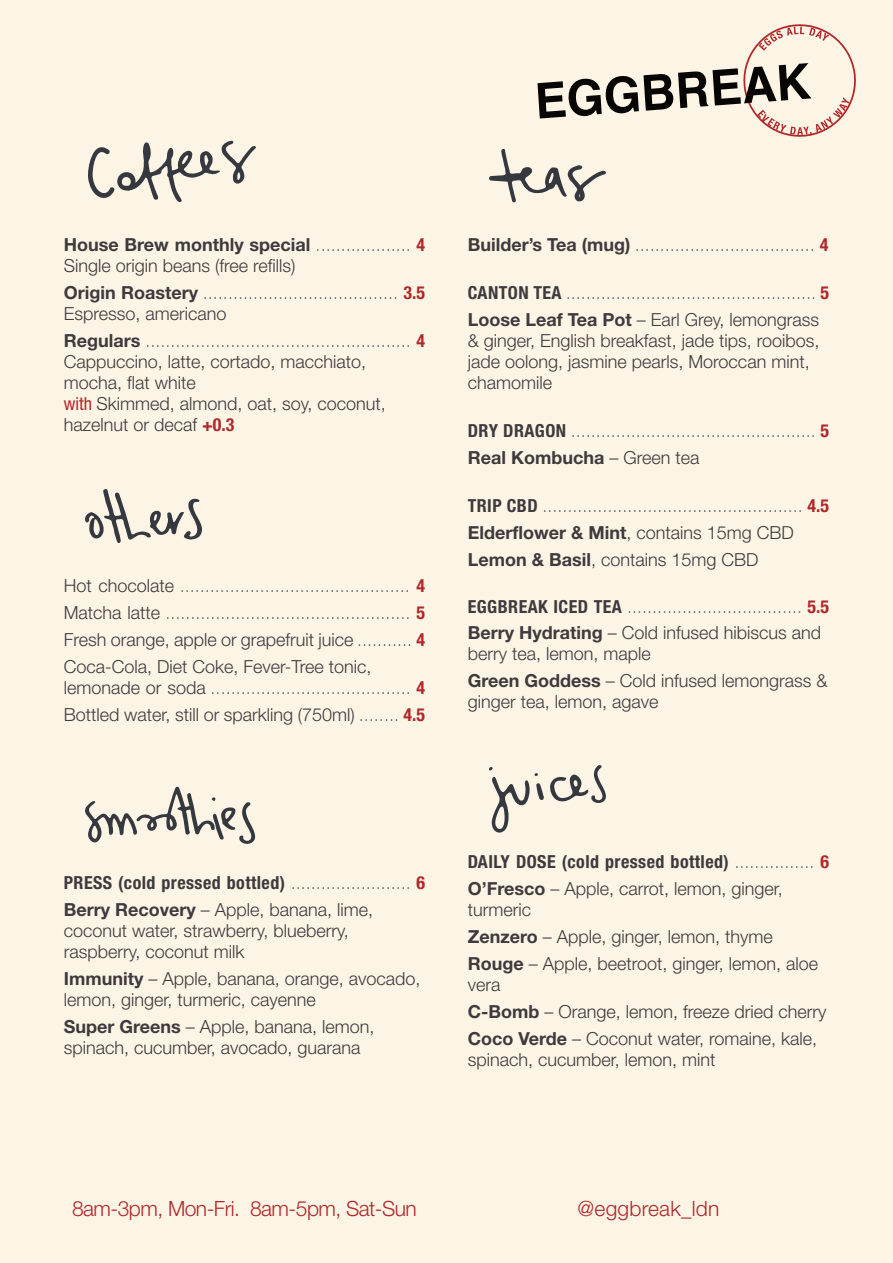
<style>
.page{position:relative;width:893px;height:1263px;background:#fcf5e5}
.page>*{position:absolute;margin:0;border:0;box-sizing:border-box;transform-origin:0 0}
.t1{font:300 21px "Helvetica Neue";letter-spacing:-.025em;color:#b1272a}
.t2{font:300 21px "Helvetica Neue";letter-spacing:.01em;color:#b1272a}
.t3{font:300 18px/21px "Helvetica Neue";color:#3e3a3d}
.t4{font:100 18px/27px "Helvetica Neue";color:#3e3a3d}
.t5{font:700 condensed 18px/27px "Helvetica Neue";letter-spacing:.025em;color:#3e3a3d}
.s1{font-weight:700}
.s2{font-weight:100}
.s3{font-weight:700;font-stretch:condensed;color:#b1272a}
.s4{font-weight:300}
.s5{font-weight:400;font-stretch:condensed;color:#b1272a}
.s6{font-weight:700;font-stretch:condensed}
.s7{font-weight:100;font-stretch:normal}
.s8{color:#b1272a}
.s9{font-stretch:normal}
.s10{font-weight:300;font-stretch:normal}
</style>
<div class="page">
<svg style="left:88px;top:140px;width:168px;height:62px"></svg>
<svg style="left:489px;top:149px;width:117px;height:53px"></svg>
<svg style="left:85px;top:489px;width:117px;height:54px"></svg>
<svg style="left:85px;top:786px;width:171px;height:58px"></svg>
<svg style="left:489px;top:765px;width:117px;height:68px"></svg>
<svg style="left:537px;top:24px;width:319px;height:113px"></svg>
<p class="t3" style="left:64px;top:236px;width:363px"><span class="s1">House Brew monthly special</span> <span class="s2">...................</span> <span class="s3">4<br></span>Single origin beans (free refills)</p>
<p class="t4" style="left:64px;top:283px;width:363px;line-height:21px"><span class="s1">Origin Roastery</span> ....................................... <span class="s3">3.5<br></span><span class="s4">Espresso, americano</span></p>
<p class="t3" style="left:64px;top:332px;width:363px"><span class="s1">Regulars</span> <span class="s2">.....................................................</span> <span class="s3">4<br></span>Cappuccino, latte, cortado, macchiato, mocha, flat white<br><span class="s5">with</span> Skimmed, almond, oat, soy, coconut, hazelnut or decaf <span class="s3">+0.3</span></p>
<p class="t4" style="left:64px;top:572px;width:363px;text-align:justify"><span class="s4">Hot chocolate</span> .............................................. <span class="s3">4<br></span><span class="s4">Matcha latte</span> ................................................. <span class="s3">5<br></span><span class="s4">Fresh orange, apple or grapefruit juice</span> ........... <span class="s3">4<br></span><span class="s4">Coca-Cola, Diet Coke, Fever-Tree tonic,</span></p>
<p class="t3" style="left:64px;top:675px;width:363px;line-height:27px">lemonade or soda <span class="s2">........................................</span> <span class="s3">4<br></span>Bottled water, still or sparkling (750ml) <span class="s2">........</span> <span class="s3">4.5</span></p>
<p class="t4" style="left:468px;top:232px;width:362px"><span class="s1">Builder’s Tea (mug)</span> .................................... <span class="s3">4</span></p>
<p class="t4" style="left:468px;top:280px;width:363px"><span class="s6">CANTON TEA</span> .................................................. <span class="s3">5<br></span><span class="s1">Loose Leaf Tea Pot</span> <span class="s4">– Earl Grey, lemongrass</span></p>
<p class="t3" style="left:468px;top:332px;width:353px">&amp; ginger, English breakfast, jade tips, rooibos, jade oolong, jasmine pearls, Moroccan mint, chamomile</p>
<p class="t4" style="left:468px;top:418px;width:363px"><span class="s6">DRY DRAGON</span> ................................................. <span class="s3">5<br></span><span class="s1">Real Kombucha</span> <span class="s4">– Green tea</span></p>
<p class="t4" style="left:468px;top:493px;width:363px"><span class="s6">TRIP CBD</span> .................................................... <span class="s3">4.5<br></span><span class="s1">Elderflower &amp; Mint</span><span class="s4">, contains 15mg CBD<br></span><span class="s1">Lemon &amp; Basil</span><span class="s4">, contains 15mg CBD</span></p>
<p class="t4" style="left:468px;top:594px;width:363px;line-height:25.5px"><span class="s6">EGGBREAK ICED TEA</span> ................................... <span class="s3">5.5<br></span><span class="s1">Berry Hydrating</span> <span class="s4">– Cold infused hibiscus and</span></p>
<p class="t3" style="left:468px;top:641px;width:361px;line-height:27px">berry tea, lemon, maple<br><span class="s1">Green Goddess</span> – Cold infused lemongrass &amp;</p>
<p class="t3" style="left:468px;top:692px;width:192px">ginger tea, lemon, agave</p>
<p class="t5" style="left:64px;top:871px;width:363px">PRESS (cold pressed bottled) <span class="s7">........................</span> <span class="s8">6<br></span><span class="s9">Berry Recovery</span> <span class="s10">– Apple, banana, lime,</span></p>
<p class="t3" style="left:64px;top:922px;width:287px">coconut water, strawberry, blueberry, raspberry, coconut milk</p>
<p class="t3" style="left:64px;top:970px;width:358px"><span class="s1">Immunity</span> – Apple, banana, orange, avocado, lemon, ginger, turmeric, cayenne</p>
<p class="t3" style="left:64px;top:1018px;width:312px"><span class="s1">Super Greens</span> – Apple, banana, lemon, spinach, cucumber, avocado, guarana</p>
<p class="t5" style="left:468px;top:849px;width:363px">DAILY DOSE (cold pressed bottled) <span class="s7">................</span> <span class="s8">6<br></span><span class="s9">O’Fresco</span> <span class="s10">– Apple, carrot, lemon, ginger,</span></p>
<p class="t3" style="left:468px;top:898px;width:352px;line-height:27px">turmeric<br><span class="s1">Zenzero</span> – Apple, ginger, lemon, thyme<br><span class="s1">Rouge</span> – Apple, beetroot, ginger, lemon, aloe</p>
<p class="t3" style="left:468px;top:973px;width:360px;line-height:27px">vera<br><span class="s1">C-Bomb</span> – Orange, lemon, freeze dried cherry<br><span class="s1">Coco Verde</span> – Coconut water, romaine, kale,</p>
<p class="t3" style="left:468px;top:1051px;width:249px">spinach, cucumber, lemon, mint</p>
<p class="t1" style="left:72px;top:1201px;width:346px">8am-3pm, Mon-Fri. 8am-5pm, Sat-Sun</p>
<p class="t2" style="left:577px;top:1201px;width:143px">@eggbreak_ldn</p>
</div>
